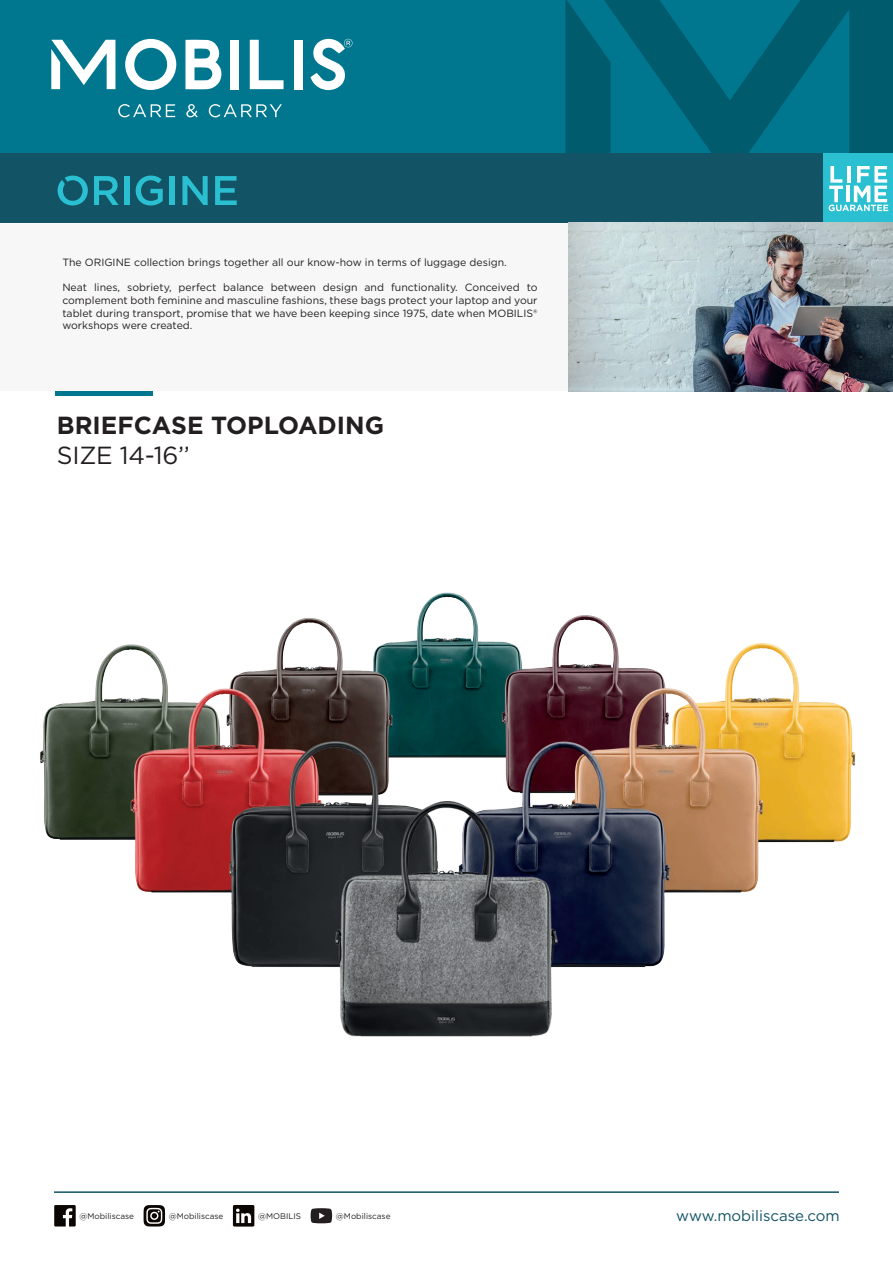
<style>
.page{position:relative;width:893px;height:1263px;background:#fff}
.page>*{position:absolute;margin:0;border:0;box-sizing:border-box;transform-origin:0 0}
.t1{font:700 24.75px "Gotham";color:#231f20}
.t2{font:24.75px "Gotham";letter-spacing:-.01em;color:#231f20}
.t3{font:15px "Gotham";color:#125366}
.t4{font:10.5px/12.6px "Gotham";color:#231f20;text-align:justify}
.t5{font:8.1px "Gotham";color:#231f20}
</style>
<div class="page">
<img style="left:40px;top:592px;width:816px;height:445px">
<div style="left:0;top:0;width:893px;height:222px;background:#00778f"></div>
<hr style="left:55px;top:391px;width:98px;height:4px;background:#00778f">
<hr style="left:54px;top:1191px;width:785px;height:2px;background:#125366">
<svg style="left:54px;top:1205px;width:22px;height:21px"></svg>
<svg style="left:233px;top:1205px;width:21px;height:21px"></svg>
<svg style="left:144px;top:1205px;width:21px;height:21px"></svg>
<svg style="left:311px;top:1208px;width:21px;height:15px"></svg>
<svg style="left:185px;top:40px;width:37px;height:49px"></svg>
<svg style="left:125px;top:39px;width:51px;height:51px"></svg>
<svg style="left:250px;top:40px;width:34px;height:49px"></svg>
<div style="left:231px;top:40px;width:8px;height:49px;background:#fff"></div>
<div style="left:294px;top:40px;width:9px;height:49px;background:#fff"></div>
<svg style="left:51px;top:40px;width:64px;height:49px"></svg>
<svg style="left:118px;top:104px;width:57px;height:13px"></svg>
<svg style="left:186px;top:104px;width:12px;height:13px"></svg>
<svg style="left:209px;top:104px;width:73px;height:13px"></svg>
<svg style="left:310px;top:39px;width:42px;height:51px"></svg>
<svg style="left:611px;top:0;width:282px;height:153px"></svg>
<svg style="left:565px;top:0;width:46px;height:153px"></svg>
<div style="left:0;top:153px;width:893px;height:69px;background:#125366"></div>
<div style="left:824px;top:153px;width:69px;height:69px;background:#2abfd1"></div>
<svg style="left:829px;top:166px;width:59px;height:45px"></svg>
<img style="left:569px;top:223px;width:324px;height:169px">
<svg style="left:94px;top:176px;width:25px;height:29px"></svg>
<div style="left:124px;top:176px;width:5px;height:29px;background:#2abfd1"></div>
<svg style="left:136px;top:176px;width:27px;height:29px"></svg>
<div style="left:170px;top:176px;width:5px;height:29px;background:#2abfd1"></div>
<svg style="left:182px;top:176px;width:26px;height:29px"></svg>
<svg style="left:215px;top:176px;width:22px;height:29px"></svg>
<svg style="left:57px;top:175px;width:31px;height:30px"></svg>
<p class="t4" style="left:62px;top:256px;width:446px">The ORIGINE collection brings together all our know-how in terms of luggage design.</p>
<p class="t4" style="left:62px;top:281px;width:477px">Neat lines, sobriety, perfect balance between design and functionality. Conceived to complement both feminine and masculine fashions, these bags protect your laptop and your tablet during transport, promise that we have been keeping since 1975, date when MOBILIS® workshops were created.</p>
<h1 class="t1" style="left:57px;top:409px;width:329px">BRIEFCASE TOPLOADING</h1>
<h1 class="t2" style="left:57px;top:439px;width:135px">SIZE 14-16’’</h1>
<p class="t5" style="left:80px;top:1211px;width:56px">@Mobiliscase</p>
<p class="t5" style="left:169px;top:1211px;width:56px">@Mobiliscase</p>
<p class="t5" style="left:258px;top:1211px;width:44px">@MOBILIS</p>
<p class="t5" style="left:336px;top:1211px;width:56px">@Mobiliscase</p>
<h2 class="t3" style="left:676px;top:1206px;width:165px">www.mobiliscase.com</h2>
</div>
